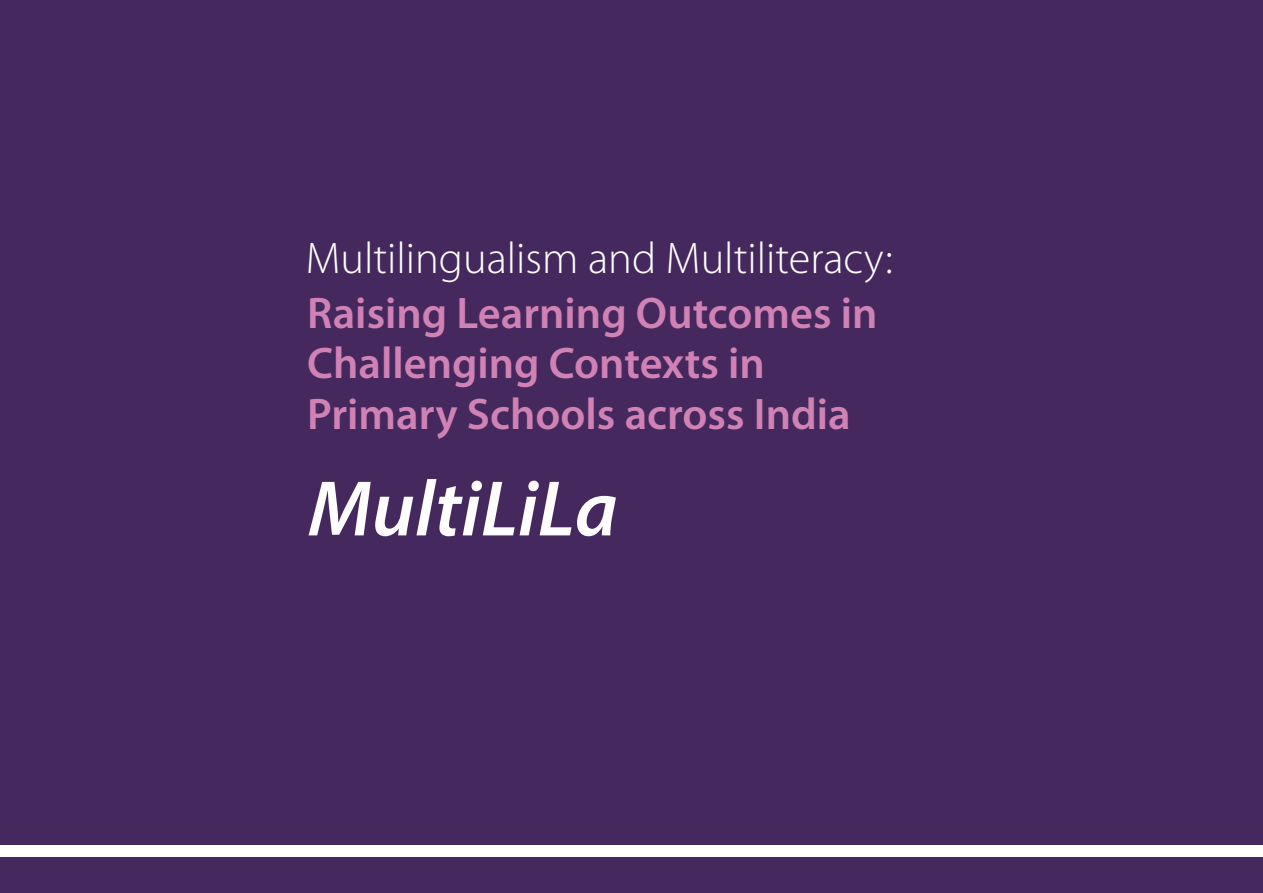
<style>
.page{position:relative;width:1263px;height:893px;background:#fff}
.page>*{position:absolute;margin:0;border:0;box-sizing:border-box;transform-origin:0 0}
.t1{font:italic 600 79.35px "Myriad Pro";color:#fefefe}
.t2{font:600 44.4px/50.6px "Myriad Pro";color:#d082b5}
.t3{font:300 44.4px "Myriad Pro";color:#fefefe}
</style>
<div class="page">
<div style="left:0;top:0;width:1263px;height:845px;background:#45285d"></div>
<div style="left:0;top:858px;width:1263px;height:35px;background:#45285d"></div>
<p class="t3" style="left:306px;top:240px;width:589px">Multilingualism and Multiliteracy:</p>
<p class="t2" style="left:307px;top:291px;width:572px">Raising Learning Outcomes in<br>Challenging Contexts in<br>Primary Schools across India</p>
<h1 class="t1" style="left:308px;top:476px;width:311px">MultiLiLa</h1>
</div>
